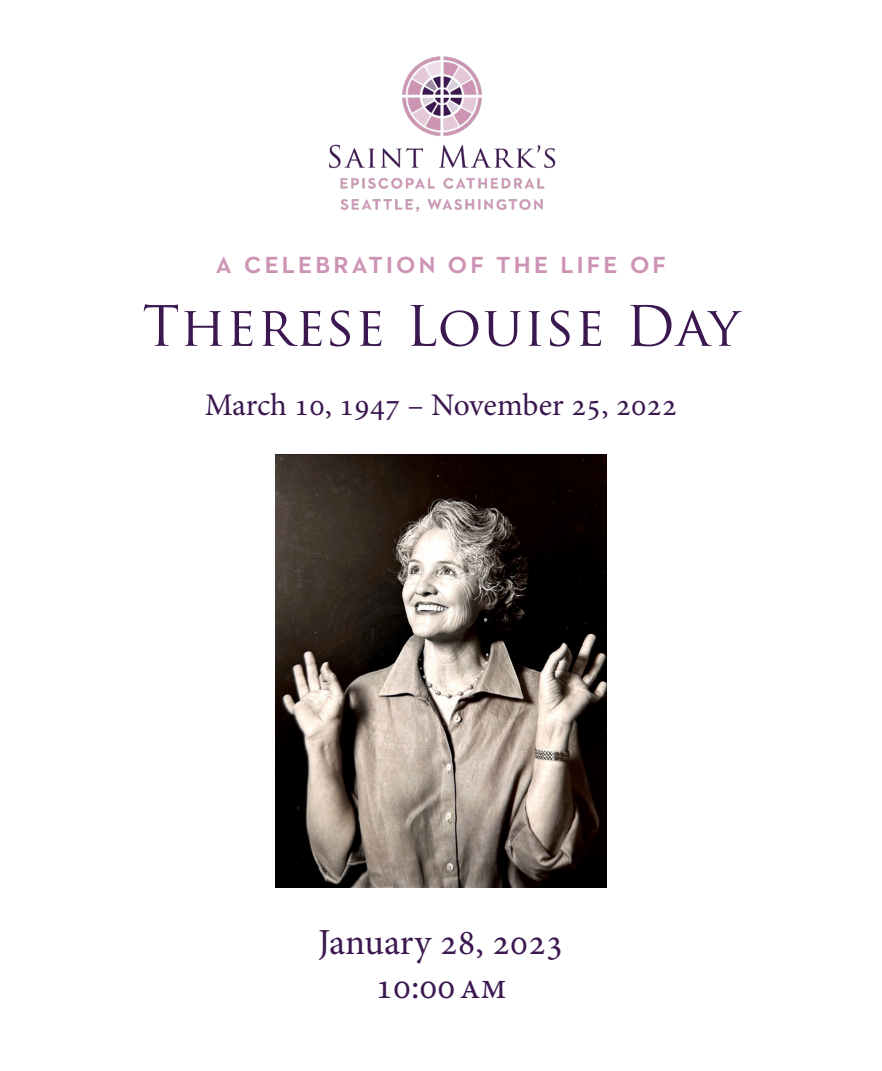
<style>
.page{position:relative;width:882px;height:1071px;background:#fff}
.page>*{position:absolute;margin:0;border:0;box-sizing:border-box;transform-origin:0 0}
.t1{font:54.25px "Trajan Pro";letter-spacing:.015em;color:#3c1851}
.t2{font:36.75px "Minion Pro";color:#3c1851}
.t3{font:31.5px "Minion Pro";color:#3c1851}
.t4{font:600 31.5px "Neutraface 2 Text";letter-spacing:.08em;color:#cd93b4}
</style>
<div class="page">
<img style="left:329px;top:56px;width:227px;height:156px">
<img style="left:276px;top:455px;width:330px;height:432px">
<p class="t4" style="left:216px;top:242px;width:452px">a celebration of the life of</p>
<p class="t1" style="left:142px;top:292px;width:599px">Therese Louise Day</p>
<p class="t3" style="left:205px;top:384px;width:474px">March 10, 1947 – November 25, 2022</p>
<p class="t2" style="left:318px;top:917px;width:247px">January 28, 2023</p>
<p class="t2" style="left:375px;top:962px;width:133px">10:00am</p>
</div>
